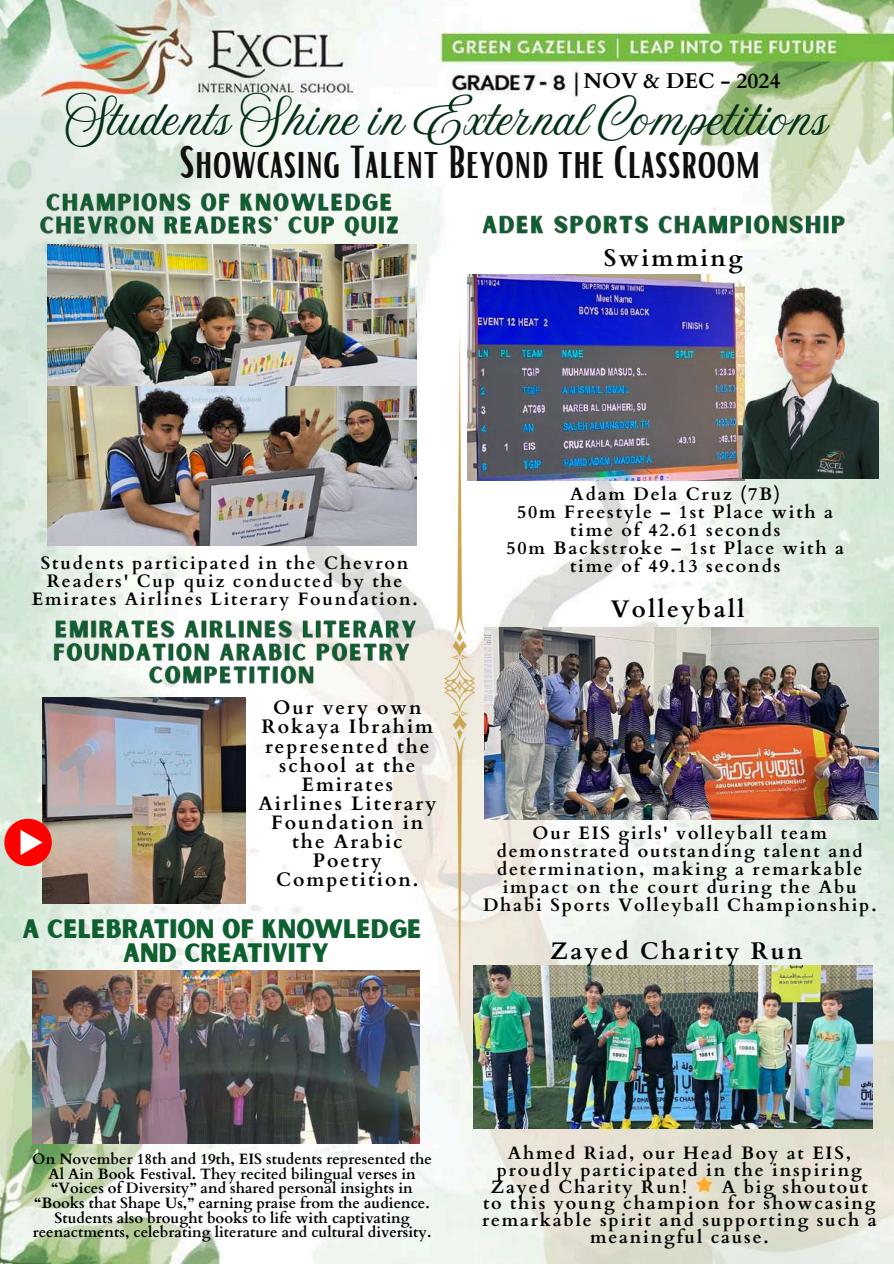
<style>
.page{position:relative;width:894px;height:1264px;background:#fff}
.page>*{position:absolute;margin:0;border:0;box-sizing:border-box;transform-origin:0 0}
.t1{font:45px "Bright";color:#100f0d}
.t2{font:40.5px "Amoresa";color:#043016}
.t3{font:25.5px/23.7px "Sunborn Sans One";color:#0f6030;text-align:center}
.t4{font:700 24px "Cardo";letter-spacing:.1em;color:#000}
.t5{font:700 21.45px "Cardo";color:#000}
.t6{font:700 19.5px/19.2px "Cardo";letter-spacing:.1em;color:#000;text-align:center}
.t7{font:700 18px/18px "Cardo";letter-spacing:.1em;color:#000;text-align:center}
.t8{font:700 15px/14.7px "Cardo";color:#000;text-align:center}
</style>
<div class="page">
<img style="left:0;top:0;width:893px;height:1263px">
<img style="left:42px;top:697px;width:204px;height:206px">
<img style="left:484px;top:628px;width:394px;height:191px">
<img style="left:473px;top:965px;width:399px;height:163px">
<img style="left:47px;top:244px;width:369px;height:301px">
<img style="left:444px;top:328px;width:30px;height:714px">
<img style="left:467px;top:274px;width:277px;height:206px">
<img style="left:742px;top:278px;width:136px;height:201px">
<svg style="left:4px;top:818px;width:48px;height:48px"></svg>
<img style="left:32px;top:970px;width:387px;height:173px">
<img style="left:37px;top:188px;width:364px;height:55px">
<img style="left:44px;top:615px;width:375px;height:77px">
<img style="left:480px;top:210px;width:366px;height:33px">
<svg style="left:695px;top:1176px;width:18px;height:18px"></svg>
<p class="t5" style="left:583px;top:67px;width:198px">NOV &amp; DEC - 2024</p>
<h2 class="t2" style="left:66px;top:98px;width:763px">Students Shine in External Competitions</h2>
<h1 class="t1" style="left:179px;top:133px;width:582px">Showcasing Talent Beyond the Classroom</h1>
<h3 class="t4" style="left:603px;top:242px;width:140px">Swimming</h3>
<p class="t7" style="left:32px;top:554px;width:387px">Students participated in the Chevron<br>Readers' Cup quiz conducted by the<br>Emirates Airlines Literary Foundation.</p>
<p class="t6" style="left:258px;top:698px;width:179px">Our very own<br>Rokaya Ibrahim represented the school at the<br>Emirates<br>Airlines Literary<br>Foundation in the Arabic<br>Poetry<br>Competition.</p>
<h3 class="t3" style="left:22px;top:918px;width:400px">A CELEBRATION OF KNOWLEDGE<br>AND CREATIVITY</h3>
<p class="t7" style="left:506px;top:486px;width:339px">Adam Dela Cruz (7B)<br>50m Freestyle – 1st Place with a time of 42.61 seconds<br>50m Backstroke – 1st Place with a time of 49.13 seconds</p>
<h3 class="t4" style="left:610px;top:593px;width:135px">Volleyball</h3>
<p class="t7" style="left:483px;top:824px;width:395px">Our EIS girls' volleyball team demonstrated outstanding talent and determination, making a remarkable impact on the court during the Abu Dhabi Sports Volleyball Championship.</p>
<h3 class="t4" style="left:550px;top:935px;width:254px">Zayed Charity Run</h3>
<p class="t8" style="left:32px;top:1151px;width:401px">On November 18th and 19th, EIS students represented the Al Ain Book Festival. They recited bilingual verses in “Voices of Diversity” and shared personal insights in “Books that Shape Us,” earning praise from the audience.<br>Students also brought books to life with captivating reenactments, celebrating literature and cultural diversity.</p>
<p class="t7" style="left:507px;top:1144px;width:345px">Ahmed Riad, our Head Boy at EIS,</p>
<p class="t7" style="left:496px;top:1160px;width:366px">proudly participated in the inspiring</p>
<p class="t7" style="left:490px;top:1177px;width:197px">Zayed Charity Run!</p>
<p class="t7" style="left:721px;top:1177px;width:148px">A big shoutout</p>
<p class="t7" style="left:483px;top:1194px;width:394px">to this young champion for showcasing</p>
<p class="t7" style="left:482px;top:1211px;width:396px">remarkable spirit and supporting such a</p>
<p class="t7" style="left:590px;top:1228px;width:180px">meaningful cause.</p>
</div>
